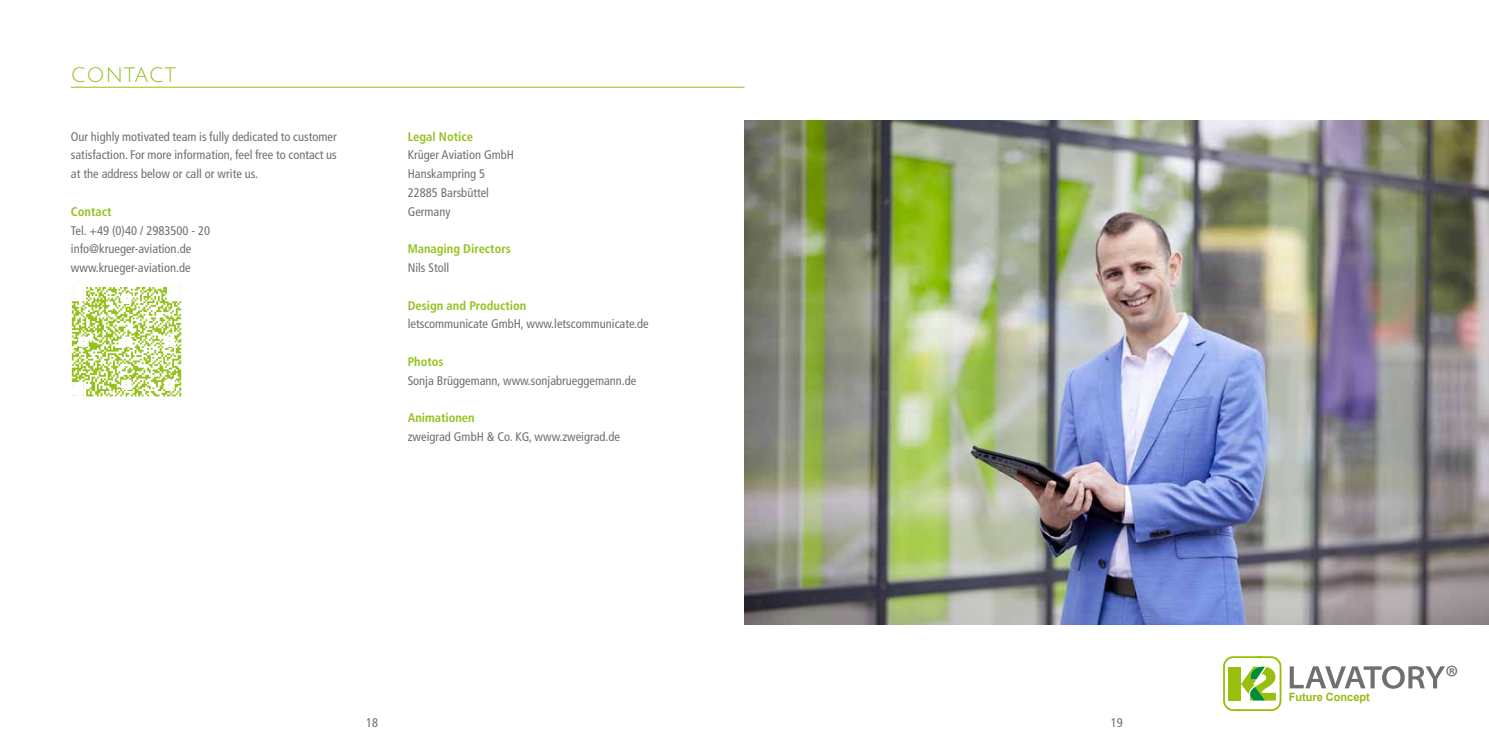
<style>
.page{position:relative;width:1489px;height:745px;background:#fff}
.page>*{position:absolute;margin:0;border:0;box-sizing:border-box;transform-origin:0 0}
.t1{font:32.62px "Myriad Pro";color:#707073}
.t2{font:22.5px "Julius Sans One";letter-spacing:.025em;color:#95c11f}
.t3{font:condensed 12.5px/18.8px "Frutiger";color:#706f6f}
.t4{font:700 condensed 12.5px "Frutiger";color:#95c11f}
.t5{font:700 11.38px "Arial";color:#94ba14;scale:.96 1}
</style>
<div class="page">
<img style="left:744px;top:120px;width:744px;height:504px">
<hr style="left:71px;top:87px;width:673px;height:1px;background:#95c11f">
<svg style="left:71px;top:287px;width:111px;height:110px"></svg>
<svg style="left:72px;top:287px;width:109px;height:109px"></svg>
<svg style="left:1289px;top:666px;width:155px;height:22px"></svg>
<svg style="left:1223px;top:656px;width:58px;height:54px"></svg>
<h2 class="t2" style="left:71px;top:62px;width:107px">CONTACT</h2>
<p class="t3" style="left:71px;top:127px;width:267px;text-align:justify">Our highly motivated team is fully dedicated to customer satisfaction. For more information, feel free to contact us at the address below or call or write us.</p>
<p class="t4" style="left:71px;top:204px;width:42px">Contact</p>
<p class="t3" style="left:71px;top:221px;width:141px">Tel. +49 (0)40 / 2983500 - 20 info@krueger-aviation.de www.krueger-aviation.de</p>
<p class="t4" style="left:407px;top:129px;width:67px">Legal Notice</p>
<p class="t3" style="left:407px;top:146px;width:108px">Krüger Aviation GmbH<br>Hanskampring 5<br>22885 Barsbüttel<br>Germany</p>
<p class="t4" style="left:407px;top:241px;width:105px">Managing Directors</p>
<p class="t3" style="left:407px;top:258px;width:43px">Nils Stoll</p>
<p class="t4" style="left:407px;top:297px;width:120px">Design and Production</p>
<p class="t3" style="left:407px;top:314px;width:242px">letscommunicate GmbH, www.letscommunicate.de</p>
<p class="t4" style="left:407px;top:354px;width:37px">Photos</p>
<p class="t3" style="left:407px;top:371px;width:230px">Sonja Brüggemann, www.sonjabrueggemann.de</p>
<p class="t4" style="left:407px;top:410px;width:68px">Animationen</p>
<p class="t3" style="left:407px;top:427px;width:214px">zweigrad GmbH &amp; Co. KG, www.zweigrad.de</p>
<p class="t3" style="left:366px;top:713px;width:13px">18</p>
<p class="t3" style="left:1110px;top:713px;width:13px">19</p>
<p class="t5" style="left:1288px;top:688px;width:86px">Future Concept</p>
<h1 class="t1" style="left:1445px;top:656px;width:15px">®</h1>
</div>
